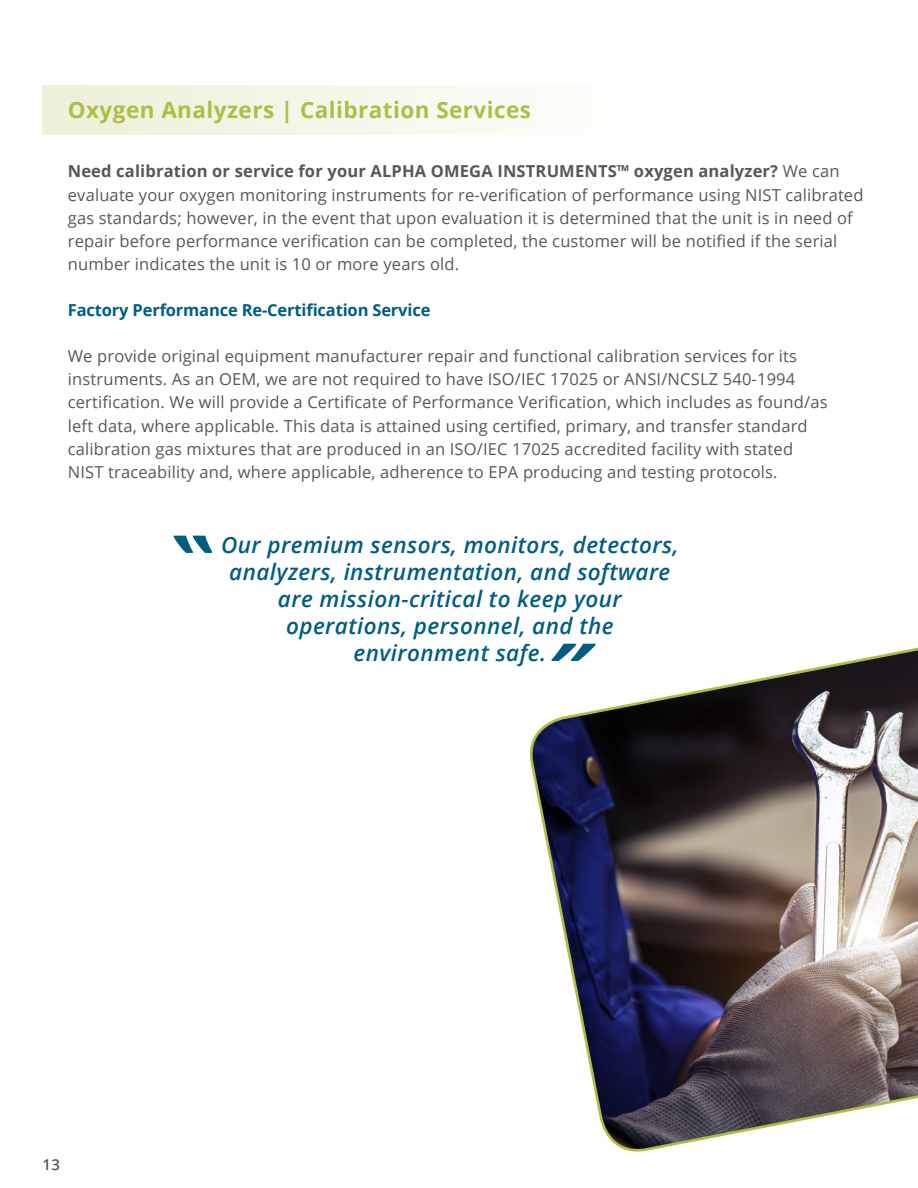
<style>
.page{position:relative;width:918px;height:1188px;background:#fff}
.page>*{position:absolute;margin:0;border:0;box-sizing:border-box;transform-origin:0 0}
.t1{font:italic 600 22.5px/27px "Open Sans";letter-spacing:.02em;color:#005d82;text-align:center}
.t2{font:700 22.5px "Open Sans";letter-spacing:.02em;color:#aebe45}
.t3{font:16.5px/23.1px "Open Sans";letter-spacing:.01em;color:#575756}
.t4{font:700 16.5px "Open Sans";letter-spacing:-.01em;color:#005d82}
.t5{font:600 15px "Open Sans";color:#575756}
.s1{font-weight:700}
</style>
<div class="page">
<div style="left:43px;top:85px;width:618px;height:50px;background:linear-gradient(to right,#eef0d8,#fefefe)"></div>
<img style="left:529px;top:643px;width:389px;height:509px">
<svg style="left:174px;top:536px;width:38px;height:17px"></svg>
<svg style="left:552px;top:644px;width:44px;height:17px"></svg>
<h1 class="t2" style="left:68px;top:94px;width:465px">Oxygen Analyzers | Calibration Services</h1>
<p class="t3" style="left:68px;top:159px;width:797px"><span class="s1">Need calibration or service for your ALPHA OMEGA INSTRUMENTS™ oxygen analyzer?</span> We can evaluate your oxygen monitoring instruments for re-verification of performance using NIST calibrated gas standards; however, in the event that upon evaluation it is determined that the unit is in need of repair before performance verification can be completed, the customer will be notified if the serial number indicates the unit is 10 or more years old.</p>
<p class="t4" style="left:68px;top:298px;width:364px">Factory Performance Re-Certification Service</p>
<p class="t3" style="left:68px;top:344px;width:761px">We provide original equipment manufacturer repair and functional calibration services for its instruments. As an OEM, we are not required to have ISO/IEC 17025 or ANSI/NCSLZ 540-1994 certification. We will provide a Certificate of Performance Verification, which includes as found/as left data, where applicable. This data is attained using certified, primary, and transfer standard calibration gas mixtures that are produced in an ISO/IEC 17025 accredited facility with stated NIST traceability and, where applicable, adherence to EPA producing and testing protocols.</p>
<h1 class="t1" style="left:221px;top:531px;width:459px">Our premium sensors, monitors, detectors, analyzers, instrumentation, and software are mission-critical to keep your operations, personnel, and the environment safe.</h1>
<p class="t5" style="left:43px;top:1155px;width:19px">13</p>
</div>
